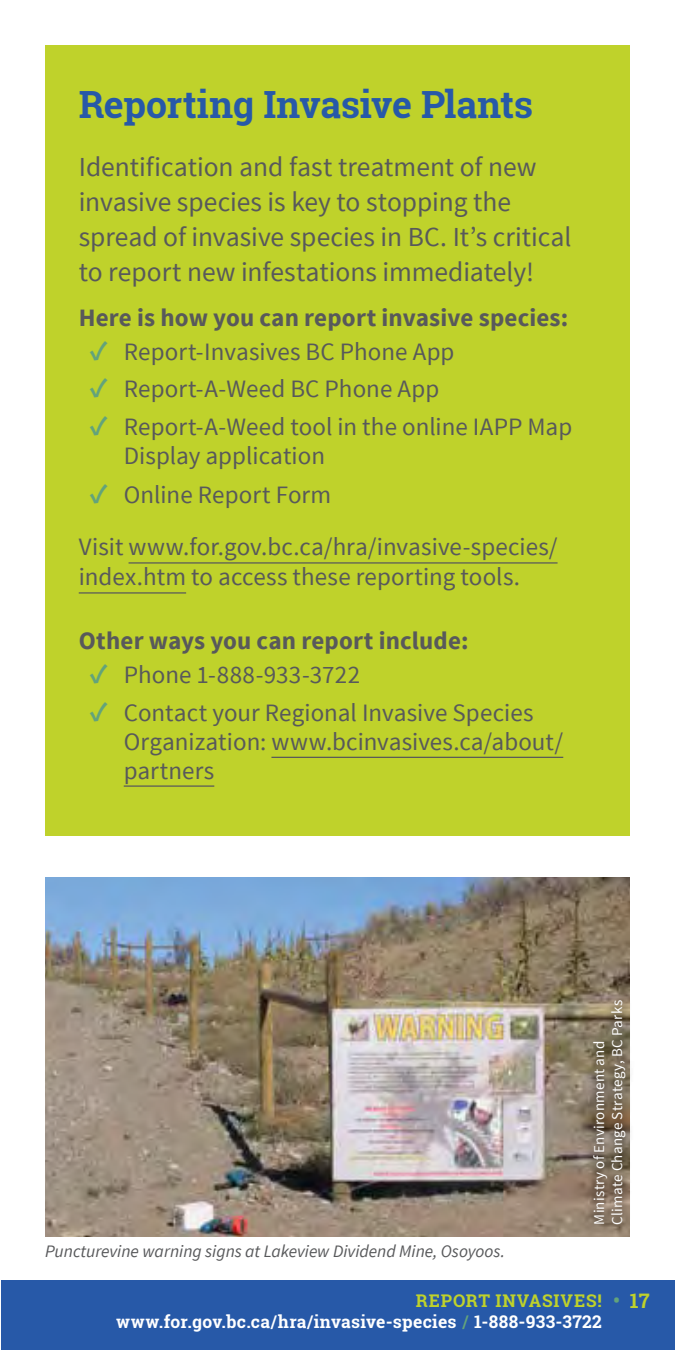
<style>
.page{position:relative;width:675px;height:1350px;background:#fff}
.page>*{position:absolute;margin:0;border:0;box-sizing:border-box;transform-origin:0 0}
.t1{font:700 37.5px "Roboto Slab";letter-spacing:-.01em;color:#2759a8}
.t2{font:27.5px/35px "Source Sans Pro";color:#58595b}
.t3{font:25px/28.8px "Source Sans Pro";letter-spacing:.005em;color:#58595b}
.t4{font:700 25px "Source Sans Pro";letter-spacing:.005em;color:#58595b}
.t5{font:700 20px "Roboto Slab";color:#bfd22b}
.t6{font:700 17.5px/21px "Roboto Slab";letter-spacing:.02em;color:#fff;text-align:right}
.t7{font:italic 17.5px "Source Sans Pro";color:#58595b}
.t8{font:15px/18px "Source Sans Pro";letter-spacing:.02em;color:#fff}
.s1{font-weight:700;font-size:27.5px;color:#63a37b}
.s2{color:#bfd22b}
.s3{color:#63a37b}
</style>
<div class="page">
<div style="left:1px;top:1280px;width:674px;height:70px;background:#2759a8"></div>
<div style="left:46px;top:45px;width:584px;height:790px;background:#bfd22b"></div>
<hr style="left:129px;top:562px;width:429px;height:2px;background:#58595b">
<hr style="left:79px;top:592px;width:107px;height:2px;background:#58595b">
<hr style="left:271px;top:757px;width:292px;height:1px;background:#58595b">
<hr style="left:124px;top:785px;width:90px;height:2px;background:#58595b">
<img style="left:46px;top:878px;width:583px;height:359px">
<div style="left:583px;top:991px;width:53px;height:243px;background:#000;opacity:.75"></div>
<h1 class="t1" style="left:79px;top:79px;width:456px">Reporting Invasive Plants</h1>
<p class="t2" style="left:79px;top:149px;width:494px">Identification and fast treatment of new invasive species is key to stopping the spread of invasive species in BC. It’s critical to report new infestations immediately!</p>
<p class="t4" style="left:79px;top:301px;width:491px">Here is how you can report invasive species:</p>
<p class="t3" style="left:90px;top:337px;width:366px"><span class="s1">✓</span> Report-Invasives BC Phone App</p>
<p class="t3" style="left:90px;top:375px;width:351px"><span class="s1">✓</span> Report-A-Weed BC Phone App</p>
<p class="t3" style="left:124px;top:413px;width:450px;text-indent:-34px"><span class="s1">✓</span> Report-A-Weed tool in the online IAPP Map<br>Display application</p>
<p class="t3" style="left:79px;top:469px;width:480px;line-height:52.5px;text-indent:11px"><span class="s1">✓</span> Online Report Form<br>Visit www.for.gov.bc.ca/hra/invasive-species/</p>
<p class="t3" style="left:79px;top:563px;width:443px">index.htm to access these reporting tools.</p>
<p class="t4" style="left:79px;top:625px;width:391px">Other ways you can report include:</p>
<p class="t3" style="left:90px;top:661px;width:272px"><span class="s1">✓</span> Phone 1-888-933-3722</p>
<p class="t3" style="left:124px;top:699px;width:441px;text-indent:-34px"><span class="s1">✓</span> Contact your Regional Invasive Species<br>Organization: www.bcinvasives.ca/about/ partners</p>
<p class="t7" style="left:45px;top:1241px;width:461px">Puncturevine warning signs at Lakeview Dividend Mine, Osoyoos.</p>
<p class="t8" style="left:590px;top:1225px;width:226px;rotate:-90deg">Ministry of Environment and<br>Climate Change Strategy, BC Parks</p>
<p class="t6" style="left:116px;top:1290px;width:487px"><span class="s2">REPORT INVASIVES! </span>www.for.gov.bc.ca/hra/invasive-species <span class="s3">/</span> 1-888-933-3722</p>
<p class="t5" style="left:613px;top:1287px;width:38px"><span class="s3">•</span> 17</p>
</div>
